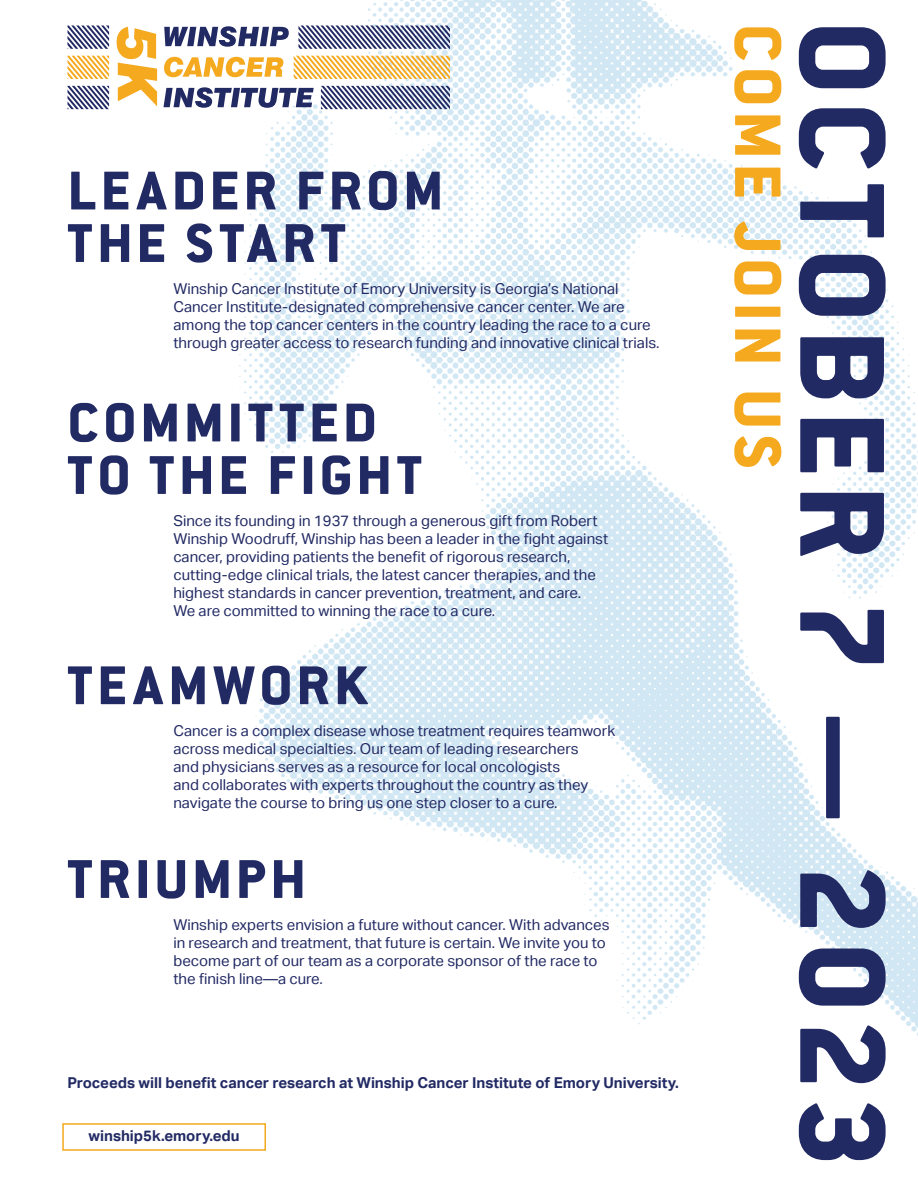
<style>
.page{position:relative;width:918px;height:1188px;background:#fff}
.page>*{position:absolute;margin:0;border:0;box-sizing:border-box;transform-origin:0 0}
.Page_Title{font:800 132.9px "Conduit ITC Std";letter-spacing:.055em;color:#222a64}
.Page_Title-2{font:800 72px "Conduit ITC Std";letter-spacing:.06em;color:#f5a91f}
.Page_Title-3{font:800 60px/52.5px "Conduit ITC Std";letter-spacing:.08em;color:#222a64}
.t1{font:15px/18px "Aktiv Grotesk";color:#222a64}
.t2{font:700 15px "Aktiv Grotesk";color:#222a64}
</style>
<div class="page">
<img style="left:67px;top:0;width:851px;height:1036px">
<svg style="left:298px;top:26px;width:152px;height:23px"></svg>
<svg style="left:294px;top:56px;width:156px;height:23px"></svg>
<svg style="left:321px;top:86px;width:129px;height:23px"></svg>
<svg style="left:164px;top:26px;width:125px;height:21px"></svg>
<svg style="left:164px;top:57px;width:119px;height:20px"></svg>
<svg style="left:163px;top:87px;width:151px;height:21px"></svg>
<svg style="left:117px;top:27px;width:40px;height:79px"></svg>
<svg style="left:68px;top:86px;width:41px;height:23px"></svg>
<svg style="left:68px;top:56px;width:41px;height:23px"></svg>
<svg style="left:68px;top:26px;width:41px;height:23px"></svg>
<div style="left:62px;top:1123px;width:204px;height:28px;border:2px solid #f5a91f"></div>
<p class="Page_Title-3" style="left:68px;top:163px;width:377px">LEADER FROM<br>THE START</p>
<p class="t1" style="left:173px;top:279px;width:488px">Winship Cancer Institute of Emory University is Georgia’s National Cancer Institute-designated comprehensive cancer center. We are among the top cancer centers in the country leading the race to a cure through greater access to research funding and innovative clinical trials.</p>
<p class="Page_Title-3" style="left:68px;top:395px;width:356px">COMMITTED<br>TO THE FIGHT</p>
<p class="t1" style="left:173px;top:512px;width:436px">Since its founding in 1937 through a generous gift from Robert Winship Woodruff, Winship has been a leader in the fight against cancer, providing patients the benefit of rigorous research, cutting-edge clinical trials, the latest cancer therapies, and the highest standards in cancer prevention, treatment, and care.<br>We are committed to winning the race to a cure.</p>
<p class="Page_Title-3" style="left:68px;top:658px;width:300px">TEAMWORK</p>
<p class="t1" style="left:173px;top:722px;width:443px">Cancer is a complex disease whose treatment requires teamwork across medical specialties. Our team of leading researchers<br>and physicians serves as a resource for local oncologists<br>and collaborates with experts throughout the country as they navigate the course to bring us one step closer to a cure.</p>
<p class="Page_Title-3" style="left:68px;top:851px;width:240px">TRIUMPH</p>
<p class="t1" style="left:173px;top:916px;width:438px">Winship experts envision a future without cancer. With advances in research and treatment, that future is certain. We invite you to become part of our team as a corporate sponsor of the race to the finish line—a cure.</p>
<p class="t2" style="left:68px;top:1074px;width:613px">Proceeds will benefit cancer research at Winship Cancer Institute of Emory University.</p>
<p class="t2" style="left:89px;top:1128px;width:153px">winship5k.emory.edu</p>
<p class="Page_Title-2" style="left:801px;top:24px;width:447px;rotate:90deg">COME JOIN US</p>
<p class="Page_Title" style="left:922px;top:21px;width:1148px;rotate:90deg">OCTOBER 7 — 2023</p>
</div>
